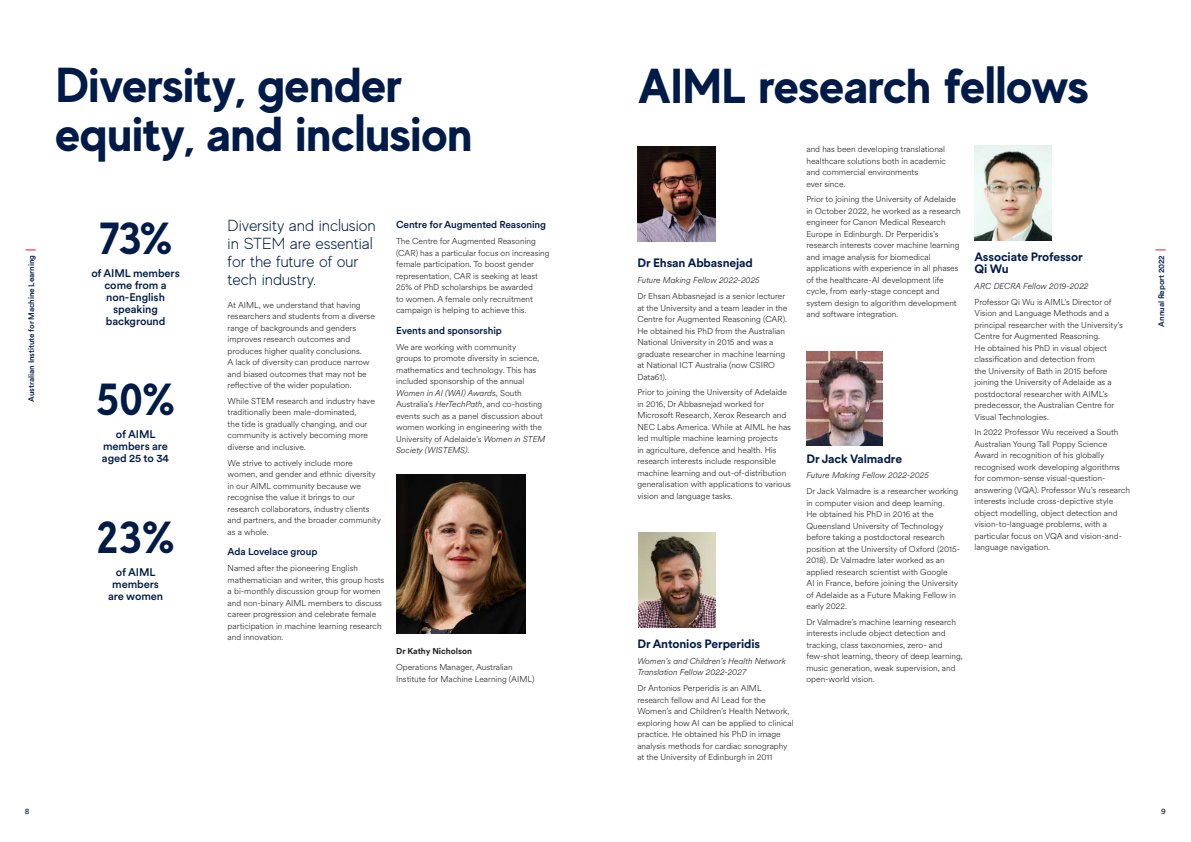
<style>
.page{position:relative;width:1191px;height:842px;background:#fff}
.page>*{position:absolute;margin:0;border:0;box-sizing:border-box;transform-origin:0 0}
.UoA_head_1{font:700 49px/49px "MADE Evolve Sans";color:#001b48}
.t1{font:700 44.9px "MADE Evolve Sans";color:#001b48}
.UoA_body{font:300 16px/18px "MADE Evolve Sans";letter-spacing:-.01em;color:#001b48}
.UoA_head_2{font:700 12px/11.5px "Circular XX";letter-spacing:-.01em;color:#001b48}
.UoA_infographic_text{font:500 11px/12px "Circular XX";letter-spacing:-.01em;color:#001b48;text-align:center}
.UoA_head_3{font:500 10px "Circular XX";letter-spacing:-.01em;color:#001b48}
.UoA_body-2{font:300 8.5px/11.5px "Circular XX";color:#231f20}
.UoA_body-3{font:italic 300 8.5px/11.5px "Circular XX";color:#231f20}
.UoA_body-4{font:700 8.5px "Circular XX";color:#231f20}
.UoA_head_4{font:500 8px "Circular XX";letter-spacing:-.01em;color:#001b48}
.UoA_footer{font:8px "Circular XX";color:#001b48}
.UoA_footer-2{font:8px "Circular XX";color:#231f20}
.s1{font-style:italic}
</style>
<div class="page">
<img style="left:396px;top:474px;width:129px;height:159px">
<img style="left:637px;top:146px;width:78px;height:96px">
<img style="left:806px;top:351px;width:76px;height:94px">
<img style="left:638px;top:532px;width:78px;height:96px">
<img style="left:974px;top:145px;width:77px;height:95px">
<p class="UoA_head_1" style="left:56px;top:59px;width:418px">Diversity, gender equity, and inclusion</p>
<p class="UoA_head_4" style="left:26px;top:402px;width:148px;rotate:-90deg">Australian Institute for Machine Learning</p>
<p class="t1" style="left:99px;top:209px;width:75px">73%</p>
<p class="UoA_infographic_text" style="left:91px;top:267px;width:90px">of AIML members come from a non-English speaking background</p>
<p class="t1" style="left:96px;top:371px;width:80px">50%</p>
<p class="UoA_infographic_text" style="left:102px;top:428px;width:69px">of AIML members are aged 25 to 34</p>
<p class="t1" style="left:97px;top:508px;width:79px">23%</p>
<p class="UoA_infographic_text" style="left:108px;top:565px;width:57px">of AIML members are women</p>
<p class="UoA_body" style="left:228px;top:216px;width:150px">Diversity and inclusion in STEM are essential for the future of our tech industry.</p>
<p class="UoA_body-2" style="left:228px;top:298px;width:149px">At AIML, we understand that having researchers and students from a diverse range of backgrounds and genders improves research outcomes and produces higher quality conclusions.<br>A lack of diversity can produce narrow and biased outcomes that may not be reflective of the wider population.</p>
<p class="UoA_body-2" style="left:228px;top:395px;width:149px">While STEM research and industry have traditionally been male-dominated,<br>the tide is gradually changing, and our community is actively becoming more diverse and inclusive.</p>
<p class="UoA_body-2" style="left:228px;top:456px;width:155px">We strive to actively include more women, and gender and ethnic diversity in our AIML community because we recognise the value it brings to our research collaborators, industry clients and partners, and the broader community as a whole.</p>
<p class="UoA_head_3" style="left:228px;top:545px;width:91px">Ada Lovelace group</p>
<p class="UoA_body-2" style="left:228px;top:562px;width:158px">Named after the pioneering English mathematician and writer, this group hosts a bi-monthly discussion group for women and non-binary AIML members to discuss career progression and celebrate female participation in machine learning research and innovation.</p>
<p class="UoA_head_3" style="left:396px;top:218px;width:152px">Centre for Augmented Reasoning</p>
<p class="UoA_body-2" style="left:396px;top:235px;width:155px">The Centre for Augmented Reasoning (CAR) has a particular focus on increasing female participation. To boost gender representation, CAR is seeking at least 25% of PhD scholarships be awarded<br>to women. A female only recruitment campaign is helping to achieve this.</p>
<p class="UoA_head_3" style="left:396px;top:324px;width:107px">Events and sponsorship</p>
<p class="UoA_body-2" style="left:396px;top:341px;width:151px">We are working with community<br>groups to promote diversity in science, mathematics and technology. This has included sponsorship of the annual <span class="s1">Women in AI (WAI) Award</span>s, South Australia’s <span class="s1">HerTechPath</span>, and co-hosting events such as a panel discussion about women working in engineering with the University of Adelaide’s <span class="s1">Women in STEM Society (WISTEMS)</span>.</p>
<p class="UoA_body-4" style="left:396px;top:645px;width:77px">Dr Kathy Nicholson</p>
<p class="UoA_body-2" style="left:396px;top:661px;width:140px">Operations Manager, Australian<br>Institute for Machine Learning (AIML)</p>
<p class="UoA_head_1" style="left:638px;top:60px;width:452px">AIML research fellows</p>
<p class="UoA_head_2" style="left:637px;top:257px;width:117px">Dr Ehsan Abbasnejad</p>
<p class="UoA_body-3" style="left:637px;top:274px;width:124px">Future Making Fellow 2022-2025</p>
<p class="UoA_body-2" style="left:637px;top:290px;width:151px">Dr Ehsan Abbasnejad is a senior lecturer at the University and a team leader in the Centre for Augmented Reasoning (CAR).<br>He obtained his PhD from the Australian National University in 2015 and was a graduate researcher in machine learning at National ICT Australia (now CSIRO Data61).</p>
<p class="UoA_body-2" style="left:637px;top:386px;width:155px">Prior to joining the University of Adelaide in 2016, Dr Abbasnejad worked for Microsoft Research, Xerox Research and NEC Labs America. While at AIML he has led multiple machine learning projects<br>in agriculture, defence and health. His research interests include responsible machine learning and out-of-distribution generalisation with applications to various vision and language tasks.</p>
<p class="UoA_head_2" style="left:637px;top:638px;width:124px">Dr Antonios Perperidis</p>
<p class="UoA_body-3" style="left:637px;top:655px;width:150px">Women’s and Children’s Health Network<br>Translation Fellow 2022-2027</p>
<p class="UoA_body-2" style="left:637px;top:682px;width:158px">Dr Antonios Perperidis is an AIML research fellow and AI Lead for the Women’s and Children’s Health Network, exploring how AI can be applied to clinical practice. He obtained his PhD in image analysis methods for cardiac sonography at the University of Edinburgh in 2011</p>
<p class="UoA_body-2" style="left:806px;top:143px;width:141px">and has been developing translational healthcare solutions both in academic and commercial environments<br>ever since.</p>
<p class="UoA_body-2" style="left:806px;top:193px;width:156px">Prior to joining the University of Adelaide in October 2022, he worked as a research engineer for Canon Medical Research Europe in Edinburgh. Dr Perperidis’s research interests cover machine learning and image analysis for biomedical applications with experience in all phases of the healthcare-AI development life cycle, from early-stage concept and system design to algorithm development and software integration.</p>
<p class="UoA_head_2" style="left:806px;top:452px;width:97px">Dr Jack Valmadre</p>
<p class="UoA_body-3" style="left:806px;top:469px;width:124px">Future Making Fellow 2022-2025</p>
<p class="UoA_body-2" style="left:806px;top:485px;width:155px">Dr Jack Valmadre is a researcher working in computer vision and deep learning.<br>He obtained his PhD in 2016 at the Queensland University of Technology before taking a postdoctoral research position at the University of Oxford (2015- 2018). Dr Valmadre later worked as an applied research scientist with Google<br>AI in France, before joining the University of Adelaide as a Future Making Fellow in early 2022.</p>
<p class="UoA_body-2" style="left:806px;top:616px;width:158px">Dr Valmadre’s machine learning research interests include object detection and tracking, class taxonomies, zero- and few-shot learning, theory of deep learning, music generation, weak supervision, and open-world vision.</p>
<p class="UoA_head_2" style="left:974px;top:251px;width:110px">Associate Professor<br>Qi Wu</p>
<p class="UoA_body-3" style="left:974px;top:280px;width:116px">ARC DECRA Fellow 2019-2022</p>
<p class="UoA_body-2" style="left:974px;top:295px;width:150px">Professor Qi Wu is AIML’s Director of Vision and Language Methods and a principal researcher with the University’s Centre for Augmented Reasoning.<br>He obtained his PhD in visual object classification and detection from<br>the University of Bath in 2015 before joining the University of Adelaide as a postdoctoral researcher with AIML’s predecessor, the Australian Centre for Visual Technologies.</p>
<p class="UoA_body-2" style="left:974px;top:426px;width:157px">In 2022 Professor Wu received a South Australian Young Tall Poppy Science Award in recognition of his globally recognised work developing algorithms for common-sense visual-question&shy;answering (VQA). Professor Wu’s research interests include cross-depictive style object modelling, object detection and vision-to-language problems, with a particular focus on VQA and vision-and&shy;language navigation.</p>
<p class="UoA_head_4" style="left:1155px;top:327px;width:73px;rotate:-90deg">Annual Report 2022</p>
<p class="UoA_footer" style="left:25px;top:805px;width:6px">8</p>
<p class="UoA_footer-2" style="left:1161px;top:805px;width:6px">9</p>
</div>
